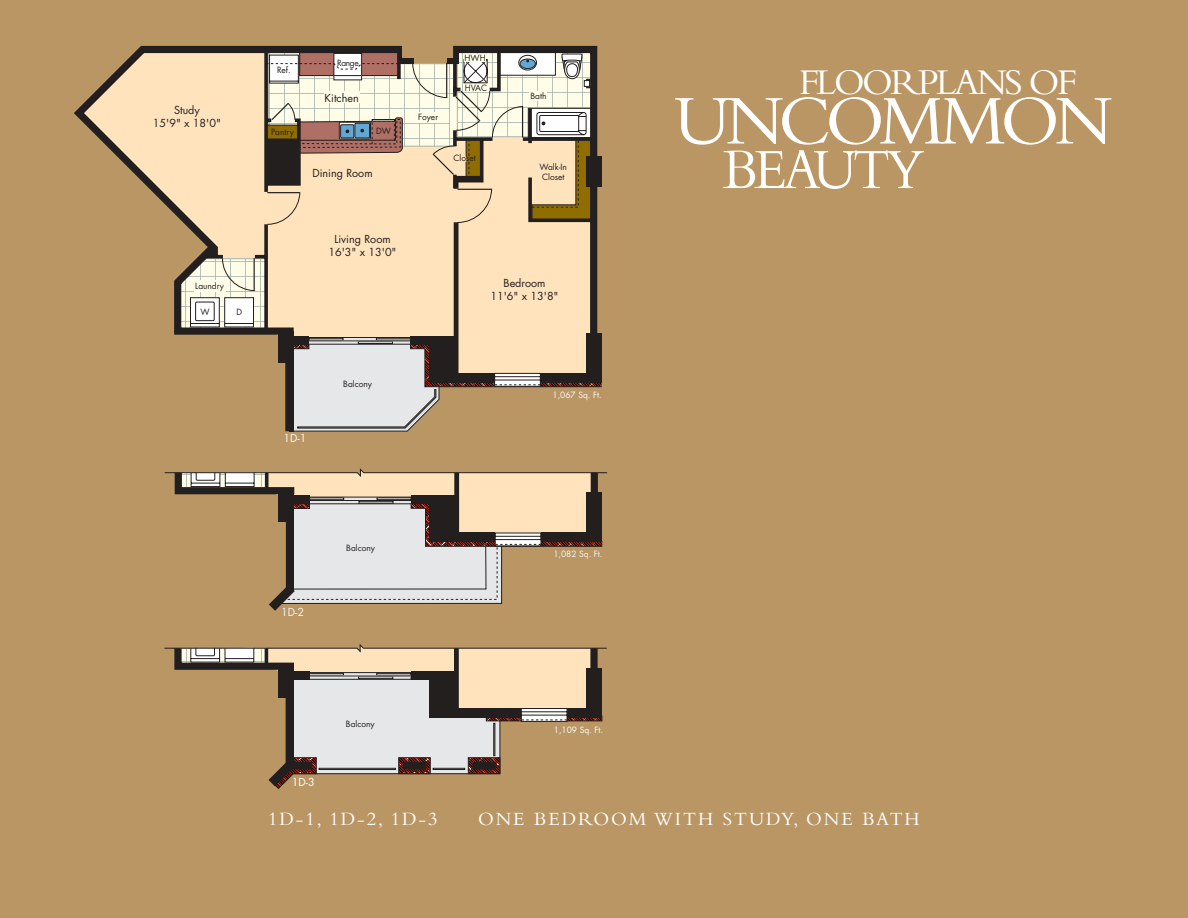
<style>
.page{position:relative;width:1188px;height:918px;background:#b99664}
.page>*{position:absolute;margin:0;border:0;box-sizing:border-box;transform-origin:0 0}
.t1{font:72.9px "Bembo";letter-spacing:-.075em;color:#fff}
.t2{font:59.4px "Bembo";letter-spacing:-.07em;color:#fff;scale:.93 1}
.t3{font:37.8px "Bembo";letter-spacing:-.07em;color:#fff}
.t4{font:19.5px "Bembo";letter-spacing:.1em;color:#fff}
.t5{font:10.8px/13.2px "Futura";color:#231f1f;text-align:center}
.t6{font:10.8px "Futura";color:#fafafb}
.t7{font:10.8px "Futura";color:#f6f6f7}
.t8{font:10.8px "Futura";color:#fff}
.t9{font:8.4px/10.8px "Futura";color:#231f1f}
.t10{font:8.4px "Futura";color:#fafafb}
.t11{font:8.4px "Futura";color:#f6f6f7}
.t12{font:8.4px "Futura";color:#fff}
</style>
<div class="page">
<div style="left:586px;top:333px;width:16px;height:49px;background:#231f1f"></div>
<div style="left:586px;top:156px;width:16px;height:31px;background:#231f1f"></div>
<svg style="left:74px;top:45px;width:524px;height:318px"></svg>
<div style="left:454px;top:222px;width:5px;height:154px;background:#231f1f"></div>
<svg style="left:201px;top:45px;width:395px;height:288px;background:#ecd4b3"></svg>
<div style="left:285px;top:360px;width:8px;height:71px;background:#231f1f"></div>
<div style="left:291px;top:336px;width:18px;height:8px;background:#231f1f"></div>
<div style="left:410px;top:336px;width:46px;height:8px;background:#231f1f"></div>
<svg style="left:266px;top:46px;width:325px;height:179px;background:#cfbfa6"></svg>
<svg style="left:292px;top:339px;width:310px;height:92px"></svg>
<svg style="left:164px;top:468px;width:443px;height:142px"></svg>
<svg style="left:164px;top:644px;width:443px;height:145px"></svg>
<div style="left:319px;top:768px;width:77px;height:2px;border:1px solid #231f1f"></div>
<div style="left:433px;top:768px;width:32px;height:2px;border:1px solid #231f1f"></div>
<div style="left:494px;top:723px;width:1px;height:33px;border:1px solid #231f1f"></div>
<p class="t5" style="left:153px;top:104px;width:70px">Study<br>15'9" x 18'0"</p>
<p class="t9" style="left:195px;top:281px;width:30px">Laundry</p>
<p class="t9" style="left:201px;top:308px;width:11px">W</p>
<p class="t9" style="left:236px;top:308px;width:7px">D</p>
<p class="t9" style="left:277px;top:65px;width:15px">Ref.</p>
<p class="t9" style="left:271px;top:127px;width:24px">Pantry</p>
<p class="t9" style="left:337px;top:58px;width:23px">Range</p>
<p class="t5" style="left:325px;top:92px;width:36px">Kitchen</p>
<p class="t9" style="left:376px;top:126px;width:16px">DW</p>
<p class="t5" style="left:312px;top:167px;width:62px">Dining Room</p>
<p class="t5" style="left:329px;top:234px;width:70px">Living Room<br>16'3" x 13'0"</p>
<p class="t9" style="left:418px;top:112px;width:22px">Foyer</p>
<p class="t9" style="left:465px;top:53px;width:23px">HWH</p>
<p class="t9" style="left:465px;top:83px;width:24px">HVAC</p>
<p class="t9" style="left:453px;top:153px;width:24px">Closet</p>
<p class="t9" style="left:530px;top:91px;width:18px">Bath</p>
<p class="t9" style="left:540px;top:162px;width:29px">Walk-In<br>Closet</p>
<p class="t5" style="left:491px;top:277px;width:70px">Bedroom<br>11'6" x 13'8"</p>
<p class="t6" style="left:283px;top:433px;width:24px">1D-1</p>
<p class="t9" style="left:343px;top:380px;width:30px">Balcony</p>
<p class="t10" style="left:553px;top:391px;width:51px">1,067 Sq. Ft.</p>
<p class="t7" style="left:281px;top:607px;width:24px">1D-2</p>
<p class="t9" style="left:346px;top:543px;width:30px">Balcony</p>
<p class="t11" style="left:553px;top:550px;width:51px">1,082 Sq. Ft.</p>
<h3 class="t3" style="left:799px;top:68px;width:279px">FLOORPLANS OF</h3>
<h1 class="t1" style="left:674px;top:94px;width:440px">UNCOMMON</h1>
<h2 class="t2" style="left:723px;top:148px;width:219px">BEAUTY</h2>
<p class="t8" style="left:292px;top:777px;width:24px">1D-3</p>
<p class="t9" style="left:346px;top:719px;width:30px">Balcony</p>
<p class="t12" style="left:554px;top:726px;width:51px">1,109 Sq. Ft.</p>
<h3 class="t4" style="left:268px;top:811px;width:171px">1D-1, 1D-2, 1D-3</h3>
<h3 class="t4" style="left:478px;top:811px;width:443px">ONE BEDROOM WITH STUDY, ONE BATH</h3>
</div>
